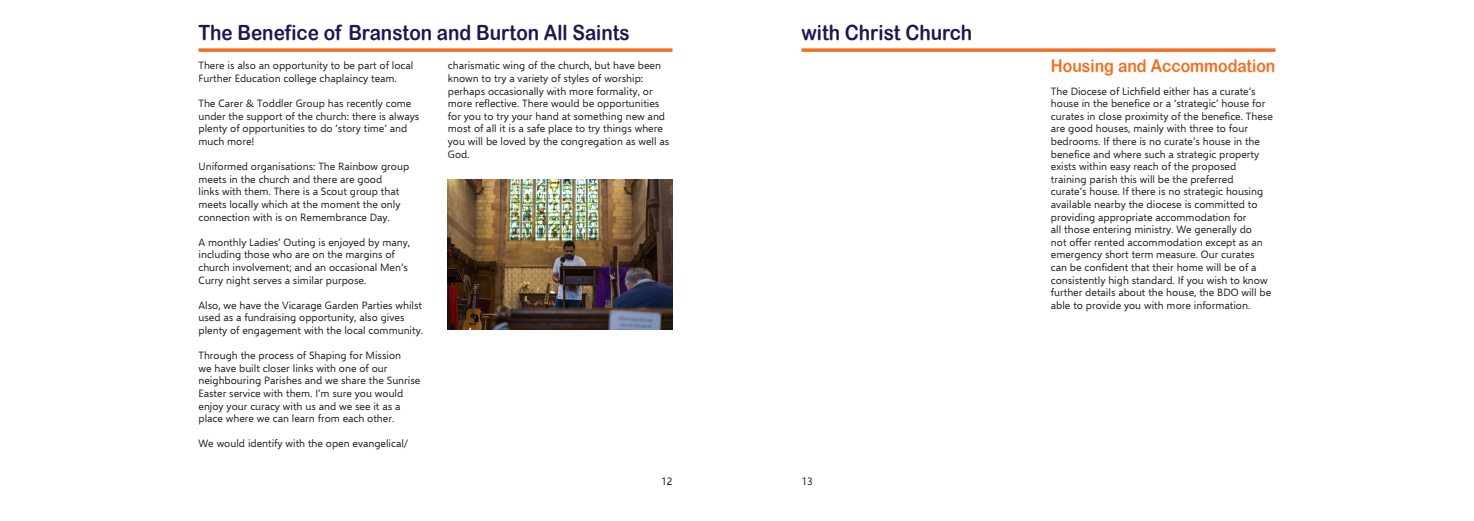
<style>
.page{position:relative;width:1474px;height:521px;background:#fff}
.page>*{position:absolute;margin:0;border:0;box-sizing:border-box;transform-origin:0 0}
.t1{font:21px "Arial Rounded MT Bold";color:#211651;scale:.9 1}
.Heading_1{font:17.5px "Arial Rounded MT Bold";color:#f36e21;scale:.9 1}
.Body_Text{font:10.5px/12.6px "Selawik";color:#231f20}
</style>
<div class="page">
<svg style="left:198px;top:48px;width:474px;height:4px;background:#f47f3c"></svg>
<svg style="left:801px;top:48px;width:474px;height:4px;background:#f47f3c"></svg>
<img style="left:448px;top:180px;width:224px;height:149px">
<p class="t1" style="left:198px;top:20px;width:480px">The Benefice of Branston and Burton All Saints</p>
<p class="t1" style="left:801px;top:20px;width:191px">with Christ Church</p>
<p class="Body_Text" style="left:198px;top:60px;width:216px">There is also an opportunity to be part of local<br>Further Education college chaplaincy team.</p>
<p class="Body_Text" style="left:198px;top:97px;width:222px">The Carer &amp; Toddler Group has recently come under the support of the church: there is always plenty of opportunities to do ‘story time’ and much more!</p>
<p class="Body_Text" style="left:198px;top:160px;width:212px">Uniformed organisations: The Rainbow group meets in the church and there are good<br>links with them. There is a Scout group that meets locally which at the moment the only connection with is on Remembrance Day.</p>
<p class="Body_Text" style="left:198px;top:236px;width:213px">A monthly Ladies’ Outing is enjoyed by many, including those who are on the margins of church involvement; and an occasional Men’s Curry night serves a similar purpose.</p>
<p class="Body_Text" style="left:198px;top:299px;width:226px">Also, we have the Vicarage Garden Parties whilst used as a fundraising opportunity, also gives plenty of engagement with the local community.</p>
<p class="Body_Text" style="left:198px;top:349px;width:223px">Through the process of Shaping for Mission<br>we have built closer links with one of our neighbouring Parishes and we share the Sunrise Easter service with them. I’m sure you would enjoy your curacy with us and we see it as a place where we can learn from each other.</p>
<p class="Body_Text" style="left:198px;top:438px;width:211px">We would identify with the open evangelical/</p>
<p class="Body_Text" style="left:448px;top:60px;width:223px">charismatic wing of the church, but have been known to try a variety of styles of worship: perhaps occasionally with more formality, or more reflective. There would be opportunities for you to try your hand at something new and most of all it is a safe place to try things where you will be loved by the congregation as well as God.</p>
<p class="Body_Text" style="left:661px;top:475px;width:13px">12</p>
<p class="Body_Text" style="left:801px;top:475px;width:13px">13</p>
<p class="Heading_1" style="left:1050px;top:56px;width:251px">Housing and Accommodation</p>
<p class="Body_Text" style="left:1050px;top:85px;width:223px">The Diocese of Lichfield either has a curate’s house in the benefice or a ‘strategic’ house for curates in close proximity of the benefice. These are good houses, mainly with three to four bedrooms. If there is no curate’s house in the benefice and where such a strategic property exists within easy reach of the proposed training parish this will be the preferred<br>curate’s house. If there is no strategic housing available nearby the diocese is committed to providing appropriate accommodation for<br>all those entering ministry. We generally do<br>not offer rented accommodation except as an emergency short term measure. Our curates can be confident that their home will be of a consistently high standard. If you wish to know further details about the house, the BDO will be able to provide you with more information.</p>
</div>
